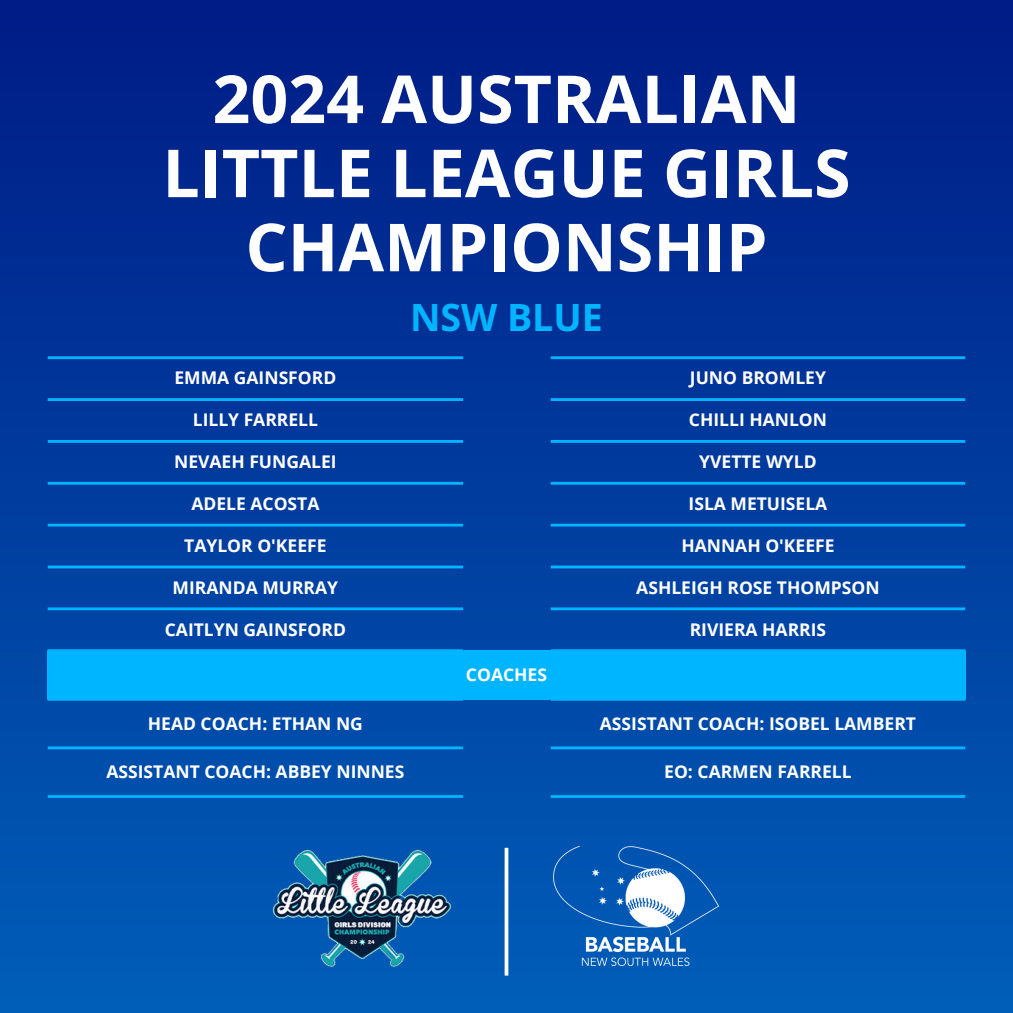
<style>
.page{position:relative;width:1013px;height:1013px;background:#fff}
.page>*{position:absolute;margin:0;border:0;box-sizing:border-box;transform-origin:0 0}
.t1{font:700 66.25px/74px "Open Sans";color:#fff;text-align:center}
.t2{font:700 37.5px "Open Sans";color:#00b5ff}
.t3{font:700 17.5px "Open Sans";color:#fff}
</style>
<div class="page">
<div style="left:0;top:0;width:1012px;height:1012px;background:linear-gradient(to bottom,#001c86,#005fb9)"></div>
<img style="left:543px;top:825px;width:184px;height:155px">
<div style="left:48px;top:650px;width:917px;height:49px;background:#00b5ff"></div>
<hr style="left:48px;top:356px;width:415px;height:3px;background:#00b5ff">
<hr style="left:550px;top:356px;width:415px;height:3px;background:#00b5ff">
<hr style="left:48px;top:398px;width:415px;height:3px;background:#00b5ff">
<hr style="left:550px;top:398px;width:415px;height:3px;background:#00b5ff">
<hr style="left:48px;top:440px;width:415px;height:3px;background:#00b5ff">
<hr style="left:550px;top:440px;width:415px;height:3px;background:#00b5ff">
<hr style="left:48px;top:482px;width:415px;height:2px;background:#00b5ff">
<hr style="left:550px;top:482px;width:415px;height:2px;background:#00b5ff">
<hr style="left:48px;top:523px;width:415px;height:3px;background:#00b5ff">
<hr style="left:550px;top:523px;width:415px;height:3px;background:#00b5ff">
<hr style="left:48px;top:565px;width:415px;height:3px;background:#00b5ff">
<hr style="left:550px;top:565px;width:415px;height:3px;background:#00b5ff">
<hr style="left:48px;top:607px;width:415px;height:3px;background:#00b5ff">
<hr style="left:550px;top:607px;width:415px;height:3px;background:#00b5ff">
<hr style="left:48px;top:649px;width:415px;height:3px;background:#00b5ff">
<hr style="left:550px;top:649px;width:415px;height:3px;background:#00b5ff">
<hr style="left:48px;top:698px;width:415px;height:2px;background:#00b5ff">
<hr style="left:550px;top:698px;width:415px;height:2px;background:#00b5ff">
<hr style="left:48px;top:746px;width:415px;height:3px;background:#00b5ff">
<hr style="left:550px;top:746px;width:415px;height:3px;background:#00b5ff">
<hr style="left:48px;top:795px;width:415px;height:3px;background:#00b5ff">
<hr style="left:550px;top:795px;width:415px;height:3px;background:#00b5ff">
<img style="left:268px;top:816px;width:202px;height:173px">
<svg style="left:504px;top:847px;width:4px;height:128px"></svg>
<p class="t1" style="left:162px;top:60px;width:689px">2024 AUSTRALIAN<br>LITTLE LEAGUE GIRLS<br>CHAMPIONSHIP</p>
<p class="t2" style="left:410px;top:290px;width:194px">NSW BLUE</p>
<h1 class="t3" style="left:174px;top:366px;width:163px">EMMA GAINSFORD</h1>
<p class="t3" style="left:690px;top:366px;width:137px">JUNO BROMLEY</p>
<p class="t3" style="left:193px;top:407px;width:127px">LILLY FARRELL</p>
<p class="t3" style="left:689px;top:407px;width:140px">CHILLI HANLON</p>
<p class="t3" style="left:174px;top:449px;width:164px">NEVAEH FUNGALEI</p>
<p class="t3" style="left:699px;top:449px;width:119px">YVETTE WYLD</p>
<p class="t3" style="left:191px;top:491px;width:129px">ADELE ACOSTA</p>
<p class="t3" style="left:688px;top:491px;width:140px">ISLA METUISELA</p>
<p class="t3" style="left:184px;top:533px;width:144px">TAYLOR O'KEEFE</p>
<p class="t3" style="left:681px;top:533px;width:155px">HANNAH O'KEEFE</p>
<p class="t3" style="left:173px;top:575px;width:167px">MIRANDA MURRAY</p>
<p class="t3" style="left:636px;top:575px;width:245px">ASHLEIGH ROSE THOMPSON</p>
<p class="t3" style="left:165px;top:617px;width:183px">CAITLYN GAINSFORD</p>
<p class="t3" style="left:689px;top:617px;width:138px">RIVIERA HARRIS</p>
<p class="t3" style="left:466px;top:662px;width:83px">COACHES</p>
<p class="t3" style="left:148px;top:711px;width:216px">HEAD COACH: ETHAN NG</p>
<p class="t3" style="left:600px;top:711px;width:318px">ASSISTANT COACH: ISOBEL LAMBERT</p>
<p class="t3" style="left:106px;top:759px;width:299px">ASSISTANT COACH: ABBEY NINNES</p>
<p class="t3" style="left:664px;top:759px;width:189px">EO: CARMEN FARRELL</p>
</div>
